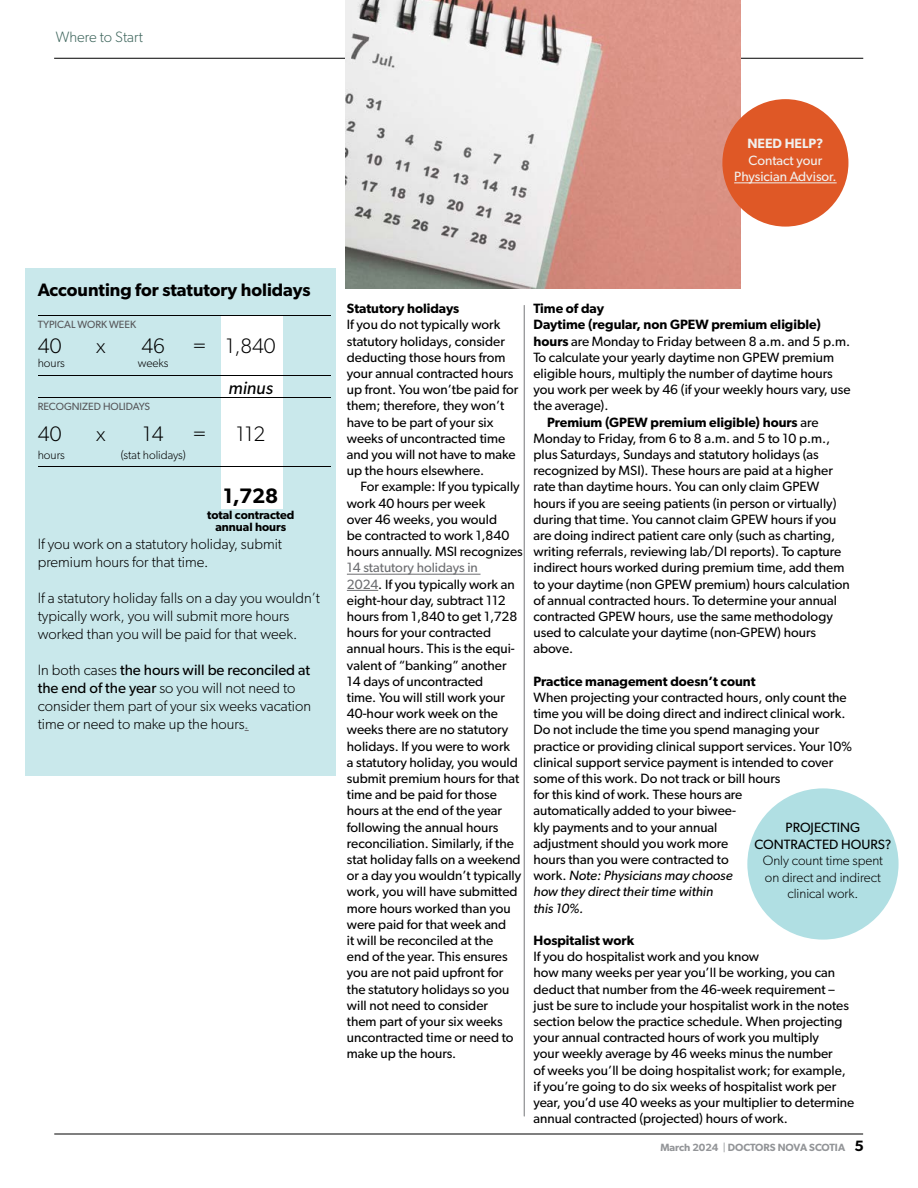
<style>
.page{position:relative;width:918px;height:1188px;background:#fff}
.page>*{position:absolute;margin:0;border:0;box-sizing:border-box;transform-origin:0 0}
.t1{font:300 21px "Gibson";color:#000}
.t2{font:600 21px "Gibson";color:#000}
.t3{font:600 18px "Gibson";color:#000}
.t4{font:italic 18px "Gibson";color:#000}
.t5{font:300 15px/18px "Gibson";color:#000}
.t6{font:300 15px "Gibson";color:#3f665d}
.t7{font:13.5px/16.2px "Gibson";color:#000}
.t8{font:600 13.5px "Gibson";color:#000}
.t9{font:300 13.5px/16.5px "Gibson";color:#000;text-align:center}
.t10{font:13.5px/16.5px "Gibson";color:#f1f0ed;text-align:center}
.t11{font:600 13.5px "Gibson";color:#f1f0ed}
.t12{font:300 12px "Gibson";color:#000}
.t13{font:600 12px/11.4px "Gibson";color:#000;text-align:center}
.t14{font:10.5px "Gibson";color:#565659}
.t15{font:600 10.5px "Gibson";color:#939598}
.s1{font-weight:400}
.s2{font-weight:400;font-size:13.5px;color:#6d6e71}
.s3{color:#6d6e71}
.s4{font-weight:600}
.s5{font-style:italic}
.s6{font-size:15px;color:#000}
</style>
<div class="page">
<hr style="left:54px;top:1134px;width:809px;height:1px;background:#000">
<hr style="left:54px;top:58px;width:809px;height:1px;background:#000">
<img style="left:346px;top:0;width:394px;height:288px">
<div style="left:25px;top:268px;width:311px;height:507px;background:#c9e8eb"></div>
<div style="left:221px;top:315px;width:62px;height:194px;background:#fff"></div>
<hr style="left:38px;top:466px;width:292px;height:1px;background:#000">
<hr style="left:38px;top:397px;width:292px;height:1px;background:#000">
<hr style="left:38px;top:315px;width:292px;height:1px;background:#000">
<hr style="left:38px;top:375px;width:292px;height:1px;background:#000">
<div style="left:722px;top:99px;width:126px;height:128px;background:#df5826;border-radius:50%"></div>
<hr style="left:734px;top:183px;width:103px;height:1px;background:#f1f0ed">
<hr style="left:347px;top:574px;width:134px;height:1px;background:#6d6e71">
<hr style="left:347px;top:590px;width:31px;height:1px;background:#6d6e71">
<div style="left:747px;top:788px;width:152px;height:152px;background:#b0dfe3;border-radius:50%"></div>
<hr style="left:524px;top:305px;width:1px;height:811px;background:#757779">
<p class="t6" style="left:56px;top:28px;width:89px">Where to Start</p>
<p class="t11" style="left:747px;top:135px;width:78px">NEED HELP?</p>
<p class="t10" style="left:734px;top:151px;width:104px">Contact your<br>Physician Advisor.</p>
<h2 class="t3" style="left:38px;top:279px;width:274px">Accounting for statutory holidays</h2>
<p class="t14" style="left:38px;top:318px;width:100px">TYPICAL WORK WEEK</p>
<h1 class="t1" style="left:38px;top:333px;width:25px">40</h1>
<h1 class="t1" style="left:96px;top:333px;width:11px">x</h1>
<h1 class="t1" style="left:141px;top:333px;width:25px">46</h1>
<h1 class="t1" style="left:193px;top:333px;width:84px">= 1,840</h1>
<p class="t12" style="left:38px;top:356px;width:29px">hours</p>
<p class="t12" style="left:138px;top:356px;width:32px">weeks</p>
<h2 class="t4" style="left:229px;top:377px;width:46px">minus</h2>
<p class="t14" style="left:38px;top:400px;width:114px">RECOGNIZED HOLIDAYS</p>
<h1 class="t1" style="left:38px;top:421px;width:25px">40</h1>
<h1 class="t1" style="left:96px;top:421px;width:11px">x</h1>
<h1 class="t1" style="left:143px;top:421px;width:22px">14</h1>
<h1 class="t1" style="left:193px;top:421px;width:15px">=</h1>
<h1 class="t1" style="left:236px;top:421px;width:31px">112</h1>
<p class="t12" style="left:38px;top:448px;width:29px">hours</p>
<p class="t12" style="left:121px;top:448px;width:66px">(stat holidays)</p>
<h1 class="t2" style="left:223px;top:483px;width:57px">1,728</h1>
<p class="t13" style="left:207px;top:509px;width:89px">total contracted annual hours</p>
<p class="t5" style="left:38px;top:534px;width:246px">If you work on a statutory holiday, submit premium hours for that time.</p>
<p class="t5" style="left:38px;top:588px;width:284px">If a statutory holiday falls on a day you wouldn’t typically work, you will submit more hours worked than you will be paid for that week.</p>
<p class="t5" style="left:38px;top:660px;width:275px">In both cases <span class="s1">the hours will be reconciled at the end of the year</span> so you will not need to consider them part of your six weeks vacation time or need to make up the hours<span class="s2">.</span></p>
<p class="t8" style="left:347px;top:300px;width:114px">Statutory holidays</p>
<p class="t7" style="left:347px;top:316px;width:173px">If you do not typically work statutory holidays, consider deducting those hours from your annual contracted hours up front. You won’tbe paid for them; therefore, they won’t have to be part of your six weeks of uncontracted time and you will not have to make up the hours elsewhere.</p>
<p class="t7" style="left:347px;top:478px;width:177px;text-indent:14px">For example: If you typically work 40 hours per week<br>over 46 weeks, you would<br>be contracted to work 1,840 hours annually. MSI recognizes</p>
<p class="t7" style="left:347px;top:559px;width:176px"><span class="s3">14 statutory holidays in<br>2024</span>. If you typically work an eight-hour day, subtract 112 hours from 1,840 to get 1,728 hours for your contracted annual hours. This is the equi&shy;valent of “banking” another<br>14 days of uncontracted<br>time. You will still work your<br>40-hour work week on the weeks there are no statutory holidays. If you were to work<br>a statutory holiday, you would submit premium hours for that time and be paid for those hours at the end of the year following the annual hours reconciliation. Similarly, if the stat holiday falls on a weekend or a day you wouldn’t typically work, you will have submitted more hours worked than you were paid for that week and<br>it will be reconciled at the<br>end of the year. This ensures you are not paid upfront for the statutory holidays so you will not need to consider<br>them part of your six weeks uncontracted time or need to make up the hours.</p>
<p class="t8" style="left:534px;top:300px;width:72px">Time of day</p>
<p class="t8" style="left:534px;top:317px;width:289px">Daytime (regular, non GPEW premium eligible)</p>
<p class="t7" style="left:534px;top:333px;width:318px"><span class="s4">hours</span> are Monday to Friday between 8 a.m. and 5 p.m.</p>
<p class="t7" style="left:534px;top:349px;width:302px">To calculate your yearly daytime non GPEW premium</p>
<p class="t7" style="left:534px;top:365px;width:301px">eligible hours, multiply the number of daytime hours</p>
<p class="t7" style="left:534px;top:381px;width:319px">you work per week by 46 (if your weekly hours vary, use</p>
<p class="t7" style="left:534px;top:397px;width:76px">the average).</p>
<p class="t8" style="left:547px;top:414px;width:273px">Premium (GPEW premium eligible) hours <span class="s1">are</span></p>
<p class="t7" style="left:534px;top:430px;width:298px">Monday to Friday, from 6 to 8 a.m. and 5 to 10 p.m.,</p>
<p class="t7" style="left:534px;top:446px;width:287px">plus Saturdays, Sundays and statutory holidays (as</p>
<p class="t7" style="left:534px;top:462px;width:301px">recognized by MSI). These hours are paid at a higher</p>
<p class="t7" style="left:534px;top:478px;width:287px">rate than daytime hours. You can only claim GPEW</p>
<p class="t7" style="left:534px;top:495px;width:305px">hours if you are seeing patients (in person or virtually)</p>
<p class="t7" style="left:534px;top:511px;width:305px">during that time. You cannot claim GPEW hours if you</p>
<p class="t7" style="left:534px;top:527px;width:303px">are doing indirect patient care only (such as charting,</p>
<p class="t7" style="left:534px;top:543px;width:309px">writing referrals, reviewing lab/DI reports). To capture</p>
<p class="t7" style="left:534px;top:559px;width:312px">indirect hours worked during premium time, add them</p>
<p class="t7" style="left:534px;top:576px;width:318px">to your daytime (non GPEW premium) hours calculation</p>
<p class="t7" style="left:534px;top:592px;width:305px">of annual contracted hours. To determine your annual</p>
<p class="t7" style="left:534px;top:608px;width:301px">contracted GPEW hours, use the same methodology</p>
<p class="t7" style="left:534px;top:624px;width:284px">used to calculate your daytime (non-GPEW) hours</p>
<p class="t7" style="left:534px;top:640px;width:41px">above.</p>
<p class="t8" style="left:534px;top:673px;width:224px">Practice management doesn’t count</p>
<p class="t7" style="left:534px;top:689px;width:320px">When projecting your contracted hours, only count the time you will be doing direct and indirect clinical work.<br>Do not include the time you spend managing your practice or providing clinical support services. Your 10% clinical support service payment is intended to cover some of this work. Do not track or bill hours<br>for this kind of work. These hours are<br>automatically added to your biwee-<br>kly payments and to your annual<br>adjustment should you work more<br>hours than you were contracted to<br>work. <span class="s5">Note: Physicians may choose<br>how they direct their time within<br>this 10%.</span></p>
<p class="t8" style="left:534px;top:932px;width:102px">Hospitalist work</p>
<p class="t7" style="left:534px;top:948px;width:322px">If you do hospitalist work and you know<br>how many weeks per year you’ll be working, you can deduct that number from the 46-week requirement – just be sure to include your hospitalist work in the notes section below the practice schedule. When projecting your annual contracted hours of work you multiply<br>your weekly average by 46 weeks minus the number<br>of weeks you’ll be doing hospitalist work; for example, if you’re going to do six weeks of hospitalist work per year, you’d use 40 weeks as your multiplier to determine annual contracted (projected) hours of work.</p>
<p class="t7" style="left:754px;top:819px;width:139px;text-align:center">PROJECTING<br>CONTRACTED HOURS?</p>
<p class="t9" style="left:763px;top:852px;width:122px">Only count time spent on direct and indirect clinical work.</p>
<p class="t15" style="left:660px;top:1141px;width:205px">March 2024 <span class="s1">|</span> DOCTORS NOVA SCOTIA <span class="s6">5</span></p>
</div>
